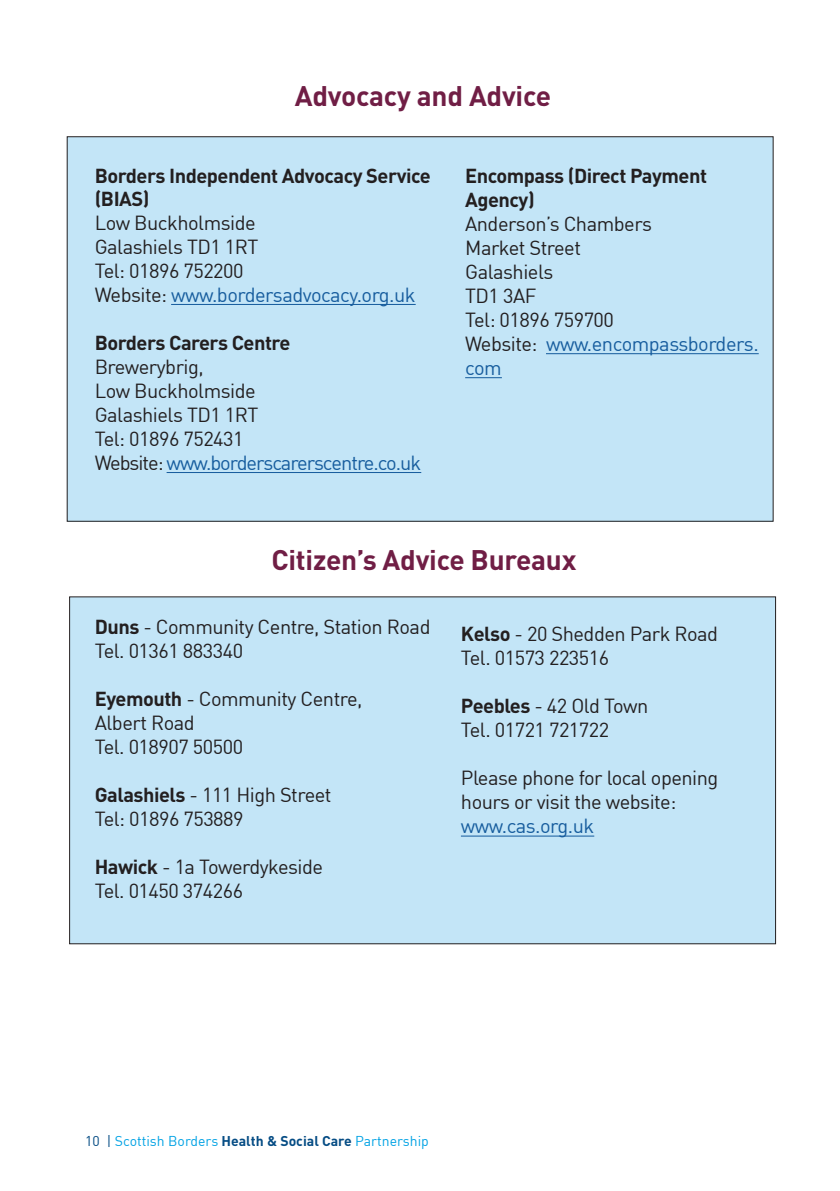
<style>
.page{position:relative;width:840px;height:1191px;background:#fff}
.page>*{position:absolute;margin:0;border:0;box-sizing:border-box;transform-origin:0 0}
.t1{font:700 28px "DIN";letter-spacing:-.01em;color:#701e45}
.t2{font:20px "DIN";letter-spacing:-.025em;color:#231f20}
.t3{font:20px/24px "DIN";letter-spacing:-.035em;color:#175d9e}
.t4{font:700 20px/22.8px "DIN";letter-spacing:-.025em;color:#231f20}
.t5{font:14px "DIN";color:#00a2e4}
.s1{color:#231f20}
.s2{font-weight:700}
.s3{color:#054c84}
.s4{font-weight:700;color:#054c84}
</style>
<div class="page">
<div style="left:70px;top:597px;width:705px;height:346px;background:#c3e5f7"></div>
<div style="left:67px;top:137px;width:705px;height:384px;background:#c3e5f7"></div>
<hr style="left:171px;top:304px;width:244px;height:1px;background:#175d9e">
<hr style="left:166px;top:472px;width:255px;height:1px;background:#175d9e">
<hr style="left:460px;top:835px;width:134px;height:1px;background:#175d9e">
<hr style="left:545px;top:353px;width:213px;height:1px;background:#175d9e">
<hr style="left:465px;top:377px;width:36px;height:1px;background:#175d9e">
<p class="t1" style="left:295px;top:78px;width:257px">Advocacy and Advice</p>
<p class="t4" style="left:95px;top:163px;width:337px">Borders Independent Advocacy Service (BIAS)</p>
<p class="t2" style="left:95px;top:210px;width:162px">Low Buckholmside</p>
<p class="t2" style="left:95px;top:234px;width:165px">Galashiels TD1 1RT</p>
<p class="t2" style="left:95px;top:258px;width:150px">Tel: 01896 752200</p>
<p class="t3" style="left:95px;top:282px;width:322px"><span class="s1">Website:</span> www.bordersadvocacy.org.uk</p>
<p class="t4" style="left:95px;top:330px;width:197px">Borders Carers Centre</p>
<p class="t2" style="left:95px;top:354px;width:110px">Brewerybrig,</p>
<p class="t2" style="left:95px;top:378px;width:162px">Low Buckholmside</p>
<p class="t2" style="left:95px;top:402px;width:165px">Galashiels TD1 1RT</p>
<p class="t2" style="left:95px;top:426px;width:150px">Tel: 01896 752431</p>
<p class="t3" style="left:95px;top:450px;width:328px"><span class="s1">Website:</span> www.borderscarerscentre.co.uk</p>
<p class="t4" style="left:465px;top:163px;width:243px;line-height:24px">Encompass (Direct Payment<br>Agency)</p>
<p class="t2" style="left:465px;top:211px;width:188px">Anderson’s Chambers</p>
<p class="t2" style="left:465px;top:235px;width:117px">Market Street</p>
<p class="t2" style="left:465px;top:259px;width:90px">Galashiels</p>
<p class="t2" style="left:465px;top:283px;width:73px">TD1 3AF</p>
<p class="t2" style="left:465px;top:307px;width:150px">Tel: 01896 759700</p>
<p class="t3" style="left:465px;top:331px;width:295px"><span class="s1">Website:</span> www.encompassborders. com</p>
<p class="t1" style="left:271px;top:541px;width:306px">Citizen’s Advice Bureaux</p>
<p class="t2" style="left:95px;top:614px;width:337px"><span class="s2">Duns</span> - Community Centre, Station Road</p>
<p class="t2" style="left:95px;top:638px;width:150px">Tel. 01361 883340</p>
<p class="t2" style="left:95px;top:686px;width:269px"><span class="s2">Eyemouth</span> - Community Centre,</p>
<p class="t2" style="left:95px;top:710px;width:101px">Albert Road</p>
<p class="t2" style="left:95px;top:734px;width:150px">Tel. 018907 50500</p>
<p class="t2" style="left:95px;top:782px;width:238px"><span class="s2">Galashiels</span> - 111 High Street</p>
<p class="t2" style="left:95px;top:806px;width:150px">Tel: 01896 753889</p>
<p class="t2" style="left:95px;top:854px;width:230px"><span class="s2">Hawick</span> - 1a Towerdykeside</p>
<p class="t2" style="left:95px;top:878px;width:150px">Tel. 01450 374266</p>
<p class="t2" style="left:460px;top:621px;width:258px"><span class="s2">Kelso</span> - 20 Shedden Park Road</p>
<p class="t2" style="left:460px;top:645px;width:150px">Tel. 01573 223516</p>
<p class="t2" style="left:460px;top:693px;width:189px"><span class="s2">Peebles</span> - 42 Old Town</p>
<p class="t2" style="left:460px;top:717px;width:150px">Tel. 01721 721722</p>
<p class="t2" style="left:460px;top:765px;width:259px">Please phone for local opening</p>
<p class="t2" style="left:460px;top:789px;width:217px">hours or visit the website:</p>
<p class="t3" style="left:460px;top:813px;width:135px">www.cas.org.uk</p>
<p class="t5" style="left:85px;top:1132px;width:345px"><span class="s3">10 |</span> Scottish Borders <span class="s4">Health &amp; Social Care</span> Partnership</p>
</div>
